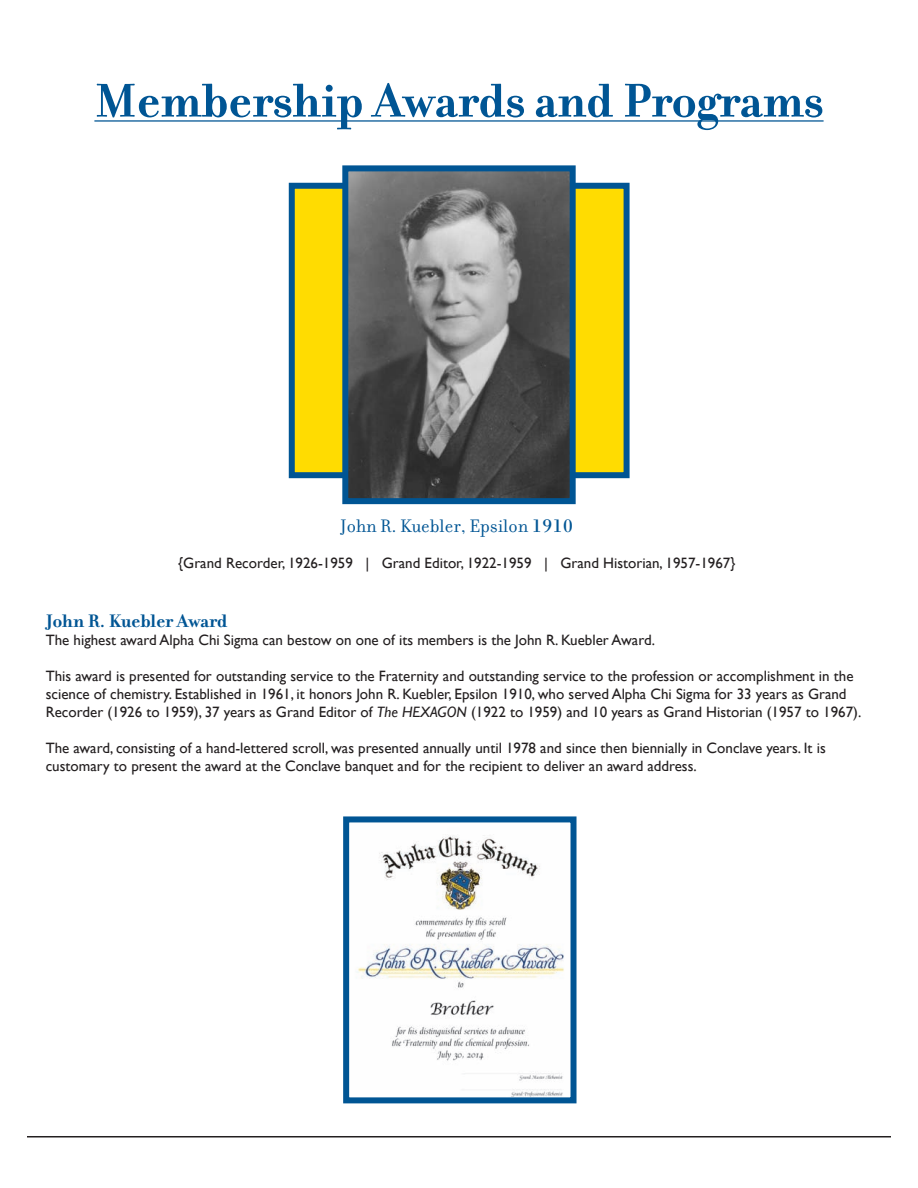
<style>
.page{position:relative;width:918px;height:1188px;background:#fff}
.page>*{position:absolute;margin:0;border:0;box-sizing:border-box;transform-origin:0 0}
.Headline{font:700 51px "Filosofia";color:#005594}
.t1{font:19.5px "Filosofia";color:#005594}
.t2{font:700 19.5px "Filosofia";color:#005594}
.Justified_text{font:15px/18px "Gill Sans";color:#231f20}
.s1{font-family:"Filosofia Unicase"}
.s2{font-style:italic}
</style>
<div class="page">
<hr style="left:27px;top:1136px;width:864px;height:1px;background:#231f20">
<div style="left:289px;top:183px;width:341px;height:295px;background:#ffdc01;border:6px solid #005594"></div>
<hr style="left:94px;top:120px;width:730px;height:2px;background:#005594">
<img style="left:349px;top:172px;width:220px;height:325px">
<div style="left:342px;top:165px;width:234px;height:339px;border:6px solid #005594"></div>
<img style="left:357px;top:835px;width:207px;height:261px">
<div style="left:343px;top:816px;width:234px;height:287px;border:6px solid #005594"></div>
<p class="Headline" style="left:94px;top:70px;width:731px">Membership Awards and Programs</p>
<p class="t1" style="left:340px;top:515px;width:235px">John R. Kuebler, Epsilon <span class="s1">1910</span></p>
<p class="Justified_text" style="left:178px;top:553px;width:559px">{Grand Recorder, 1926-1959 | Grand Editor, 1922-1959 | Grand Historian, 1957-1967}</p>
<p class="t2" style="left:46px;top:609px;width:183px">John R. Kuebler Award</p>
<p class="Justified_text" style="left:46px;top:630px;width:611px">The highest award Alpha Chi Sigma can bestow on one of its members is the John R. Kuebler Award.</p>
<p class="Justified_text" style="left:46px;top:666px;width:817px">This award is presented for outstanding service to the Fraternity and outstanding service to the profession or accomplishment in the science of chemistry. Established in 1961, it honors John R. Kuebler, Epsilon 1910, who served Alpha Chi Sigma for 33 years as Grand<br>Recorder (1926 to 1959), 37 years as Grand Editor of <span class="s2">The HEXAGON</span> (1922 to 1959) and 10 years as Grand Historian (1957 to 1967).</p>
<p class="Justified_text" style="left:46px;top:738px;width:782px">The award, consisting of a hand-lettered scroll, was presented annually until 1978 and since then biennially in Conclave years. It is</p>
<p class="Justified_text" style="left:46px;top:756px;width:653px">customary to present the award at the Conclave banquet and for the recipient to deliver an award address.</p>
</div>
